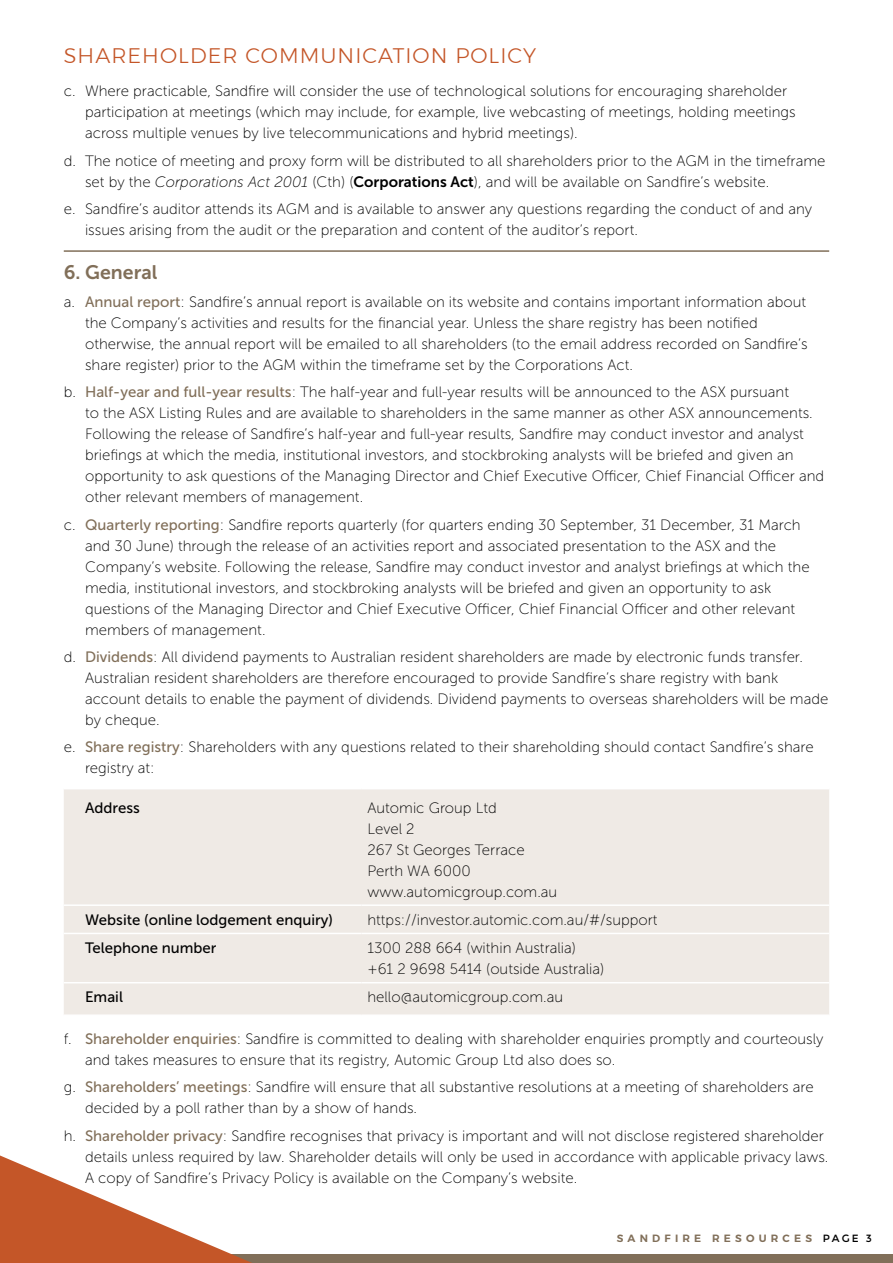
<style>
.page{position:relative;width:893px;height:1263px;background:#fff}
.page>*{position:absolute;margin:0;border:0;box-sizing:border-box;transform-origin:0 0}
.t1{font:300 21px "Montserrat";letter-spacing:.05em;color:#c45628}
.t2{font:19.5px "Museo Sans 700";color:#816f59}
.t3{font:15px/21px "Museo Sans 100";color:#000}
.t4{font:15px "Museo Sans 500";color:#000}
.t5{font:600 10.5px "Montserrat";letter-spacing:.4em;color:#816f59}
.s1{font-style:italic}
.s2{font-family:"Museo Sans 700"}
.s3{font-family:"Museo Sans 500";color:#816f59}
.s4{font-weight:400;color:#000}
</style>
<div class="page">
<svg style="left:0;top:1155px;width:893px;height:108px"></svg>
<hr style="left:64px;top:250px;width:765px;height:2px;background:#816f59">
<div style="left:64px;top:789px;width:765px;height:225px;background:#efeae5"></div>
<hr style="left:64px;top:904px;width:297px;height:2px;background:#fff">
<hr style="left:361px;top:904px;width:468px;height:2px;background:#fff">
<hr style="left:64px;top:933px;width:297px;height:1px;background:#fff">
<hr style="left:361px;top:933px;width:468px;height:1px;background:#fff">
<hr style="left:64px;top:982px;width:297px;height:1px;background:#fff">
<hr style="left:361px;top:982px;width:468px;height:1px;background:#fff">
<h1 class="t1" style="left:64px;top:40px;width:474px">SHAREHOLDER COMMUNICATION POLICY</h1>
<p class="t3" style="left:85px;top:81px;width:712px;text-indent:-21px">c. Where practicable, Sandfire will consider the use of technological solutions for encouraging shareholder participation at meetings (which may include, for example, live webcasting of meetings, holding meetings across multiple venues by live telecommunications and hybrid meetings).</p>
<p class="t3" style="left:85px;top:150px;width:742px;text-indent:-21px">d. The notice of meeting and proxy form will be distributed to all shareholders prior to the AGM in the timeframe set by the <span class="s1">Corporations Act 2001</span> (Cth) (<span class="s2">Corporations Act</span>), and will be available on Sandfire’s website.</p>
<p class="t3" style="left:85px;top:199px;width:729px;text-indent:-21px">e. Sandfire’s auditor attends its AGM and is available to answer any questions regarding the conduct of and any issues arising from the audit or the preparation and content of the auditor’s report.</p>
<h2 class="t2" style="left:64px;top:262px;width:95px">6. General</h2>
<p class="t3" style="left:85px;top:291px;width:724px;text-indent:-21px">a. <span class="s3">Annual report</span>: Sandfire’s annual report is available on its website and contains important information about the Company’s activities and results for the financial year. Unless the share registry has been notified otherwise, the annual report will be emailed to all shareholders (to the email address recorded on Sandfire’s share register) prior to the AGM within the timeframe set by the Corporations Act.</p>
<p class="t3" style="left:85px;top:382px;width:741px;text-indent:-21px">b. <span class="s3">Half-year and full-year results</span>: The half-year and full-year results will be announced to the ASX pursuant<br>to the ASX Listing Rules and are available to shareholders in the same manner as other ASX announcements.<br>Following the release of Sandfire’s half-year and full-year results, Sandfire may conduct investor and analyst briefings at which the media, institutional investors, and stockbroking analysts will be briefed and given an opportunity to ask questions of the Managing Director and Chief Executive Officer, Chief Financial Officer and other relevant members of management.</p>
<p class="t3" style="left:85px;top:514px;width:726px;text-indent:-21px">c. <span class="s3">Quarterly reporting</span>: Sandfire reports quarterly (for quarters ending 30 September, 31 December, 31 March and 30 June) through the release of an activities report and associated presentation to the ASX and the Company’s website. Following the release, Sandfire may conduct investor and analyst briefings at which the media, institutional investors, and stockbroking analysts will be briefed and given an opportunity to ask questions of the Managing Director and Chief Executive Officer, Chief Financial Officer and other relevant members of management.</p>
<p class="t3" style="left:85px;top:646px;width:745px;text-indent:-21px">d. <span class="s3">Dividends</span>: All dividend payments to Australian resident shareholders are made by electronic funds transfer.<br>Australian resident shareholders are therefore encouraged to provide Sandfire’s share registry with bank account details to enable the payment of dividends. Dividend payments to overseas shareholders will be made by cheque.</p>
<p class="t3" style="left:85px;top:737px;width:730px;text-indent:-21px">e. <span class="s3">Share registry</span>: Shareholders with any questions related to their shareholding should contact Sandfire’s share registry at:</p>
<p class="t4" style="left:85px;top:799px;width:56px">Address</p>
<p class="t3" style="left:367px;top:797px;width:191px">Automic Group Ltd<br>Level 2<br>267 St Georges Terrace<br>Perth WA 6000 www.automicgroup.com.au</p>
<p class="t4" style="left:85px;top:911px;width:250px">Website (online lodgement enquiry)</p>
<p class="t3" style="left:367px;top:909px;width:292px">https://investor.automic.com.au/#/support</p>
<p class="t4" style="left:85px;top:940px;width:133px">Telephone number</p>
<p class="t3" style="left:367px;top:938px;width:238px">1300 288 664 (within Australia) +61 2 9698 5414 (outside Australia)</p>
<p class="t4" style="left:85px;top:989px;width:39px">Email</p>
<p class="t3" style="left:367px;top:987px;width:197px">hello@automicgroup.com.au</p>
<p class="t3" style="left:85px;top:1028px;width:740px;text-indent:-21px">f. <span class="s3">Shareholder enquiries</span>: Sandfire is committed to dealing with shareholder enquiries promptly and courteously and takes measures to ensure that its registry, Automic Group Ltd also does so.</p>
<p class="t3" style="left:85px;top:1077px;width:730px;text-indent:-21px">g. <span class="s3">Shareholders’ meetings</span>: Sandfire will ensure that all substantive resolutions at a meeting of shareholders are decided by a poll rather than by a show of hands.</p>
<p class="t3" style="left:85px;top:1125px;width:745px;text-indent:-21px">h. <span class="s3">Shareholder privacy</span>: Sandfire recognises that privacy is important and will not disclose registered shareholder details unless required by law. Shareholder details will only be used in accordance with applicable privacy laws.<br>A copy of Sandfire’s Privacy Policy is available on the Company’s website.</p>
<p class="t5" style="left:617px;top:1230px;width:256px">SANDFIRE RESOURCES <span class="s4">PAGE 3</span></p>
</div>
